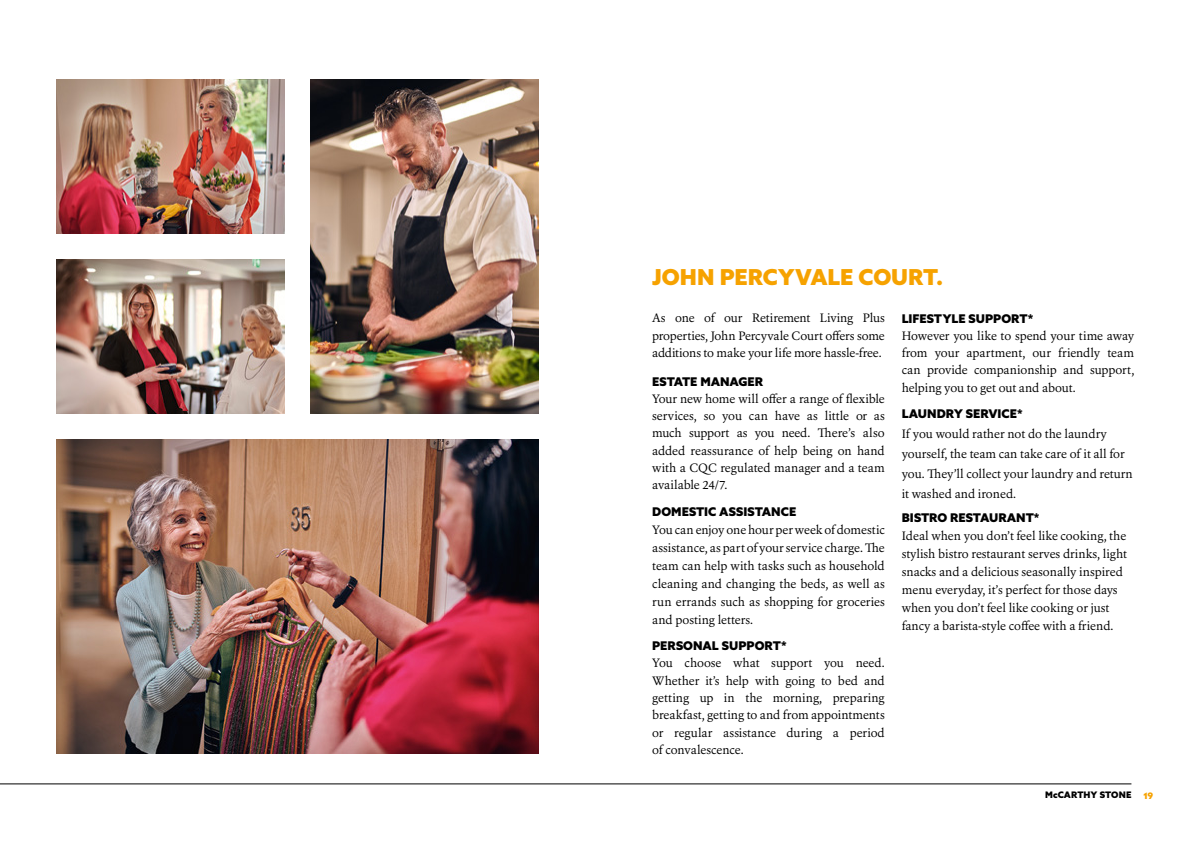
<style>
.page{position:relative;width:1191px;height:842px;background:#fff}
.page>*{position:absolute;margin:0;border:0;box-sizing:border-box;transform-origin:0 0}
.Yellow_Subhead{font:900 22px "Azo Sans Mc S";letter-spacing:-.005em;color:#f6a200}
.body{font:12px/17.3px "Erato";letter-spacing:-.005em;color:#000;text-align:justify}
.More_features_body_c{font:12px/18px "Erato";color:#000}
.body-2{font:900 12px "Azo Sans Mc S";letter-spacing:-.005em;color:#000}
.More_features_subhea{font:900 12px "Azo Sans Mc S";color:#000}
.More_features_body_c-2{font:900 12px "Azo Sans Mc S";letter-spacing:-.01em;color:#000}
.t1{font:900 9px "Azo Sans Mc S";letter-spacing:.005em;color:#000}
.t2{font:900 9px "Azo Sans Mc S";color:#f6a200}
</style>
<div class="page">
<hr style="left:0;top:784px;width:1131px;height:1px;background:#000">
<img style="left:56px;top:79px;width:229px;height:155px">
<img style="left:56px;top:259px;width:229px;height:155px">
<img style="left:310px;top:79px;width:228px;height:335px">
<img style="left:56px;top:439px;width:482px;height:314px">
<p class="Yellow_Subhead" style="left:652px;top:264px;width:293px">JOHN PERCYVALE COURT.</p>
<p class="body" style="left:652px;top:309px;width:234px">As one of our Retirement Living Plus properties, John Percyvale Court offers some additions to make your life more hassle-free.</p>
<p class="body-2" style="left:652px;top:374px;width:113px">ESTATE MANAGER</p>
<p class="body" style="left:652px;top:390px;width:234px">Your new home will offer a range of flexible services, so you can have as little or as much support as you need. There’s also added reassurance of help being on hand with a CQC regulated manager and a team available 24/7.</p>
<p class="body-2" style="left:652px;top:504px;width:146px">DOMESTIC ASSISTANCE</p>
<p class="body" style="left:652px;top:521px;width:234px;line-height:18px">You can enjoy one hour per week of domestic assistance, as part of your service charge. The team can help with tasks such as household cleaning and changing the beds, as well as run errands such as shopping for groceries and posting letters.</p>
<p class="More_features_subhea" style="left:652px;top:638px;width:136px">PERSONAL SUPPORT*</p>
<p class="body" style="left:652px;top:655px;width:234px">You choose what support you need.<br>Whether it’s help with going to bed and getting up in the morning, preparing breakfast, getting to and from appointments or regular assistance during a period of convalescence.</p>
<p class="body-2" style="left:901px;top:311px;width:133px">LIFESTYLE SUPPORT*</p>
<p class="body" style="left:901px;top:327px;width:234px">However you like to spend your time away from your apartment, our friendly team can provide companionship and support, helping you to get out and about.</p>
<p class="More_features_subhea" style="left:901px;top:406px;width:122px">LAUNDRY SERVICE*</p>
<p class="More_features_body_c" style="left:901px;top:424px;width:232px;line-height:20px">If you would rather not do the laundry yourself, the team can take care of it all for you. They’ll collect your laundry and return it washed and ironed.</p>
<p class="More_features_body_c-2" style="left:901px;top:510px;width:139px">BISTRO RESTAURANT*</p>
<p class="More_features_body_c" style="left:901px;top:527px;width:227px">Ideal when you don’t feel like cooking, the stylish bistro restaurant serves drinks, light snacks and a delicious seasonally inspired menu everyday, it’s perfect for those days when you don’t feel like cooking or just fancy a barista-style coffee with a friend.</p>
<p class="t1" style="left:1045px;top:789px;width:88px">McCARTHY STONE</p>
<p class="t2" style="left:1143px;top:791px;width:11px">19</p>
</div>
